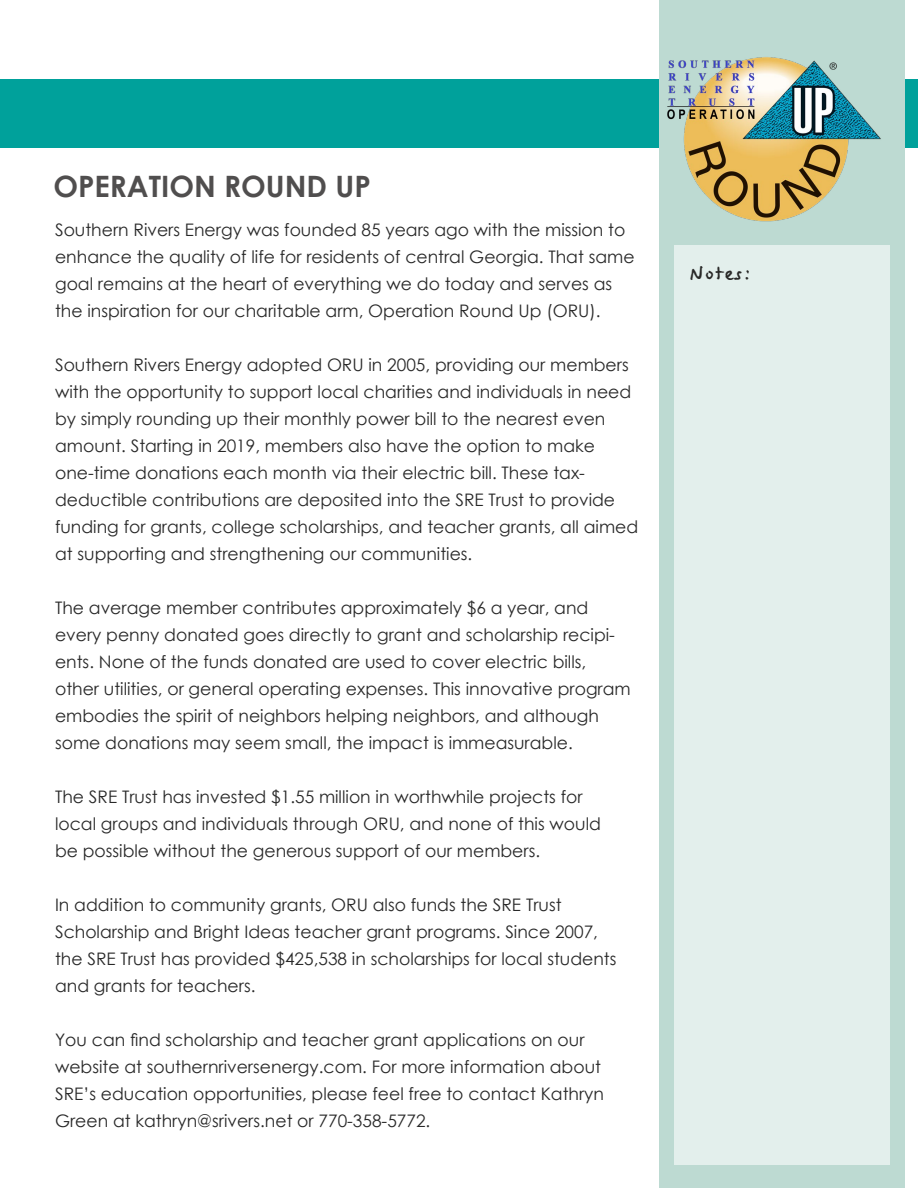
<style>
.page{position:relative;width:918px;height:1188px;background:#fff}
.page>*{position:absolute;margin:0;border:0;box-sizing:border-box;transform-origin:0 0}
.t1{font:700 29.4px "Century Gothic";color:#504e4e}
.t2{font:25.5px "Felt Tip Woman";color:#282827}
.t3{font:17.25px/27px "Century Gothic";color:#282828}
</style>
<div class="page">
<div style="left:0;top:79px;width:918px;height:69px;background:#00a19b"></div>
<div style="left:659px;top:0;width:246px;height:1188px;background:#bddad2"></div>
<img style="left:667px;top:57px;width:214px;height:165px">
<div style="left:674px;top:245px;width:216px;height:919px;background:#e3efec"></div>
<h1 class="t1" style="left:53px;top:164px;width:319px">OPERATION ROUND UP</h1>
<p class="t3" style="left:55px;top:217px;width:581px">Southern Rivers Energy was founded 85 years ago with the mission to enhance the quality of life for residents of central Georgia. That same goal remains at the heart of everything we do today and serves as the inspiration for our charitable arm, Operation Round Up (ORU).</p>
<p class="t3" style="left:55px;top:351px;width:585px">Southern Rivers Energy adopted ORU in 2005, providing our members with the opportunity to support local charities and individuals in need by simply rounding up their monthly power bill to the nearest even amount. Starting in 2019, members also have the option to make one-time donations each month via their electric bill. These tax&shy;deductible contributions are deposited into the SRE Trust to provide funding for grants, college scholarships, and teacher grants, all aimed at supporting and strengthening our communities.</p>
<p class="t3" style="left:55px;top:594px;width:577px">The average member contributes approximately $6 a year, and every penny donated goes directly to grant and scholarship recipi&shy;ents. None of the funds donated are used to cover electric bills, other utilities, or general operating expenses. This innovative program embodies the spirit of neighbors helping neighbors, and although some donations may seem small, the impact is immeasurable.</p>
<p class="t3" style="left:55px;top:783px;width:547px">The SRE Trust has invested $1.55 million in worthwhile projects for local groups and individuals through ORU, and none of this would be possible without the generous support of our members.</p>
<p class="t3" style="left:55px;top:891px;width:563px">In addition to community grants, ORU also funds the SRE Trust Scholarship and Bright Ideas teacher grant programs. Since 2007, the SRE Trust has provided $425,538 in scholarships for local students and grants for teachers.</p>
<p class="t3" style="left:55px;top:1026px;width:550px">You can find scholarship and teacher grant applications on our website at southernriversenergy.com. For more information about SRE’s education opportunities, please feel free to contact Kathryn Green at kathryn@srivers.net or 770-358-5772.</p>
<h2 class="t2" style="left:689px;top:259px;width:65px">Notes:</h2>
</div>
